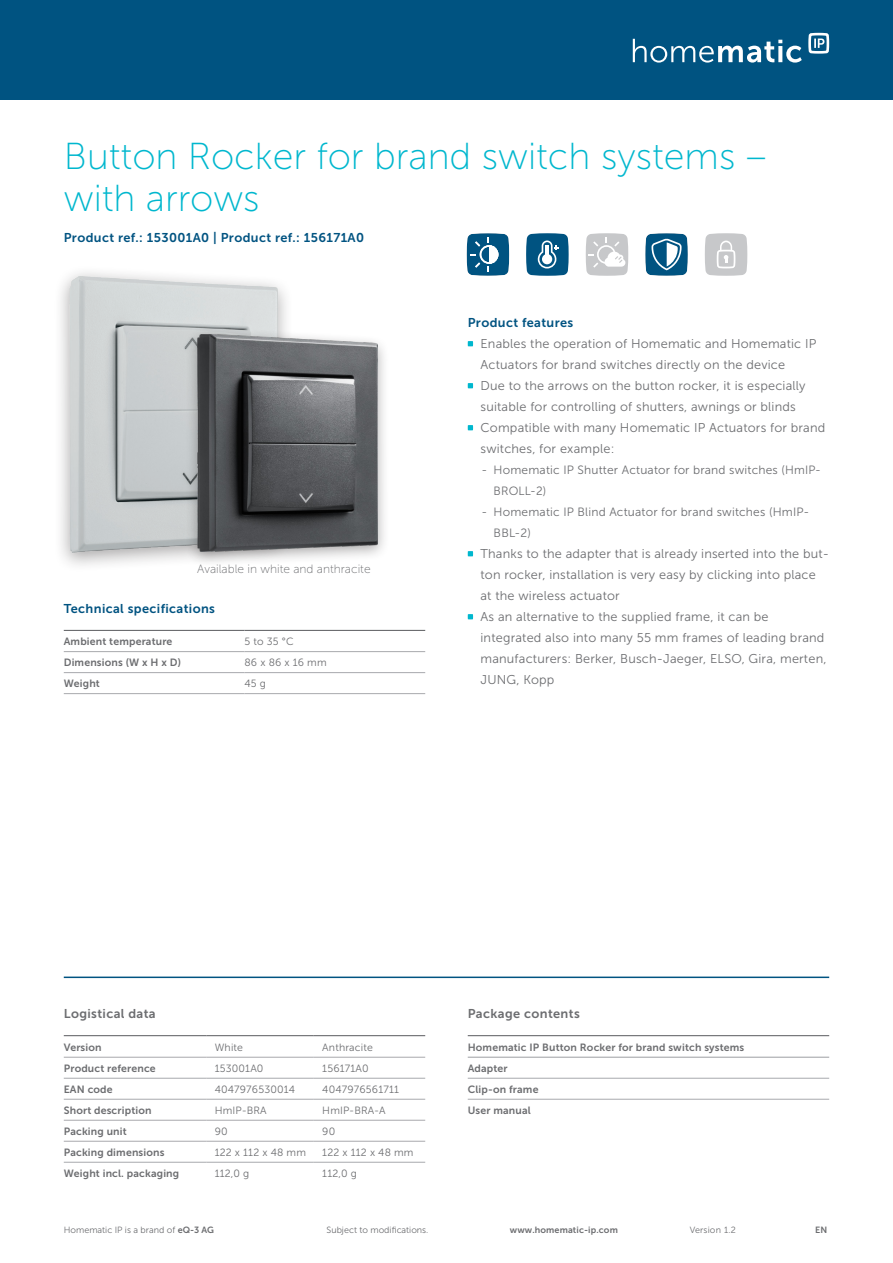
<style>
.page{position:relative;width:893px;height:1263px;background:#fff}
.page>*{position:absolute;margin:0;border:0;box-sizing:border-box;transform-origin:0 0}
.Subheadline{font:37.5px/42px "Museo Sans 100";color:#00b7ce}
.Fließtext{font:12.75px/21px "Museo Sans 300";letter-spacing:.015em;color:#6c6d70}
.Subheadline-2{font:12.75px "Museo Sans 700";letter-spacing:.03em;color:#005381}
.Zwischenüberschrift{font:12.75px "Museo Sans 700";letter-spacing:.03em;color:#005381}
.Subheadline-3{font:12.75px "Museo Sans 700";letter-spacing:.03em;color:#6c6d70}
.Fließtext-2{font:12px/21px "Museo Sans 300";letter-spacing:.015em;color:#6c6d70}
.Fließtext_Deckblatt{font:12px "Museo Sans 100";color:#6c6d70}
.Tabelle_bold_700{font:10.5px "Museo Sans 700";letter-spacing:.015em;color:#6c6d70}
.Tabelle_regular_300{font:10.5px "Museo Sans 300";letter-spacing:.015em;color:#6c6d70}
.Fußnote{font:9px "Museo Sans 300";color:#6c6d70}
.Fußnote-2{font:9px "Museo Sans 700";letter-spacing:.015em;color:#6c6d70}
.s1{font-family:"Museo Sans 700"}
</style>
<div class="page">
<hr style="left:64px;top:976px;width:765px;height:2px;background:#005381">
<svg style="left:468px;top:341px;width:5px;height:5px"></svg>
<svg style="left:468px;top:383px;width:5px;height:5px"></svg>
<svg style="left:468px;top:425px;width:5px;height:5px"></svg>
<svg style="left:468px;top:551px;width:5px;height:5px"></svg>
<svg style="left:468px;top:614px;width:5px;height:5px"></svg>
<hr style="left:64px;top:630px;width:180px;height:1px;background:#6c6d70">
<hr style="left:244px;top:630px;width:181px;height:1px;background:#6c6d70">
<hr style="left:64px;top:651px;width:180px;height:1px;background:#a8a9ad">
<hr style="left:244px;top:651px;width:181px;height:1px;background:#a8a9ad">
<hr style="left:64px;top:672px;width:180px;height:1px;background:#a8a9ad">
<hr style="left:244px;top:672px;width:181px;height:1px;background:#a8a9ad">
<hr style="left:64px;top:693px;width:180px;height:1px;background:#a8a9ad">
<hr style="left:244px;top:693px;width:181px;height:1px;background:#a8a9ad">
<hr style="left:468px;top:1057px;width:361px;height:1px;background:#a8a9ad">
<hr style="left:468px;top:1078px;width:361px;height:1px;background:#a8a9ad">
<hr style="left:468px;top:1099px;width:361px;height:1px;background:#a8a9ad">
<hr style="left:468px;top:1035px;width:361px;height:1px;background:#6c6d70">
<hr style="left:64px;top:1035px;width:142px;height:1px;background:#6c6d70">
<hr style="left:206px;top:1035px;width:108px;height:1px;background:#6c6d70">
<hr style="left:314px;top:1035px;width:111px;height:1px;background:#6c6d70">
<hr style="left:206px;top:1162px;width:108px;height:1px;background:#a8a9ad">
<hr style="left:314px;top:1162px;width:111px;height:1px;background:#a8a9ad">
<hr style="left:206px;top:1141px;width:108px;height:1px;background:#a8a9ad">
<hr style="left:314px;top:1141px;width:111px;height:1px;background:#a8a9ad">
<hr style="left:206px;top:1120px;width:108px;height:1px;background:#a8a9ad">
<hr style="left:314px;top:1120px;width:111px;height:1px;background:#a8a9ad">
<hr style="left:206px;top:1099px;width:108px;height:1px;background:#a8a9ad">
<hr style="left:314px;top:1099px;width:111px;height:1px;background:#a8a9ad">
<hr style="left:206px;top:1078px;width:108px;height:1px;background:#a8a9ad">
<hr style="left:314px;top:1078px;width:111px;height:1px;background:#a8a9ad">
<hr style="left:206px;top:1057px;width:108px;height:1px;background:#a8a9ad">
<hr style="left:314px;top:1057px;width:111px;height:1px;background:#a8a9ad">
<hr style="left:64px;top:1078px;width:142px;height:1px;background:#a8a9ad">
<hr style="left:64px;top:1099px;width:142px;height:1px;background:#a8a9ad">
<hr style="left:64px;top:1120px;width:142px;height:1px;background:#a8a9ad">
<hr style="left:64px;top:1141px;width:142px;height:1px;background:#a8a9ad">
<hr style="left:64px;top:1162px;width:142px;height:1px;background:#a8a9ad">
<hr style="left:64px;top:1057px;width:142px;height:1px;background:#a8a9ad">
<div style="left:53px;top:265px;width:241px;height:308px;background:#231f20;opacity:.39"></div>
<img style="left:53px;top:274px;width:228px;height:282px">
<div style="left:185px;top:326px;width:205px;height:242px;background:#231f20;opacity:.39"></div>
<img style="left:197px;top:335px;width:180px;height:216px">
<svg style="left:586px;top:233px;width:42px;height:43px"></svg>
<svg style="left:467px;top:233px;width:42px;height:43px;background:#327499"></svg>
<svg style="left:645px;top:233px;width:43px;height:43px"></svg>
<svg style="left:526px;top:233px;width:43px;height:43px;background:#2e7298"></svg>
<hr style="left:545px;top:246px;width:4px;height:10px;background:#fff">
<svg style="left:705px;top:233px;width:42px;height:43px;background:#cecfd1"></svg>
<div style="left:0;top:0;width:893px;height:99px;background:#005381"></div>
<svg style="left:633px;top:39px;width:169px;height:24px"></svg>
<svg style="left:808px;top:33px;width:21px;height:21px"></svg>
<p class="Subheadline" style="left:64px;top:135px;width:704px">Button Rocker for brand switch systems – with arrows</p>
<p class="Subheadline-2" style="left:64px;top:231px;width:302px">Product ref.: 153001A0 | Product ref.: 156171A0</p>
<p class="Fließtext_Deckblatt" style="left:197px;top:563px;width:175px">Available in white and anthracite</p>
<p class="Zwischenüberschrift" style="left:64px;top:601px;width:153px">Technical specifications</p>
<p class="Tabelle_bold_700" style="left:64px;top:636px;width:110px">Ambient temperature</p>
<p class="Tabelle_regular_300" style="left:244px;top:636px;width:51px">5 to 35 °C</p>
<p class="Tabelle_bold_700" style="left:64px;top:657px;width:119px">Dimensions (W x H x D)</p>
<p class="Tabelle_regular_300" style="left:244px;top:657px;width:84px">86 x 86 x 16 mm</p>
<p class="Tabelle_bold_700" style="left:64px;top:678px;width:38px">Weight</p>
<p class="Tabelle_regular_300" style="left:244px;top:678px;width:23px">45 g</p>
<p class="Zwischenüberschrift" style="left:468px;top:315px;width:107px">Product features</p>
<p class="Fließtext" style="left:480px;top:333px;width:337px">Enables the operation of Homematic and Homematic IP<br>Actuators for brand switches directly on the device</p>
<p class="Fließtext" style="left:480px;top:375px;width:327px">Due to the arrows on the button rocker, it is especially suitable for controlling of shutters, awnings or blinds</p>
<p class="Fließtext" style="left:480px;top:417px;width:346px">Compatible with many Homematic IP Actuators for brand switches, for example:</p>
<p class="Fließtext-2" style="left:494px;top:459px;width:329px;text-indent:-12px">- Homematic IP Shutter Actuator for brand switches (HmIP-<br>BROLL-2)</p>
<p class="Fließtext-2" style="left:494px;top:501px;width:317px;text-indent:-12px">- Homematic IP Blind Actuator for brand switches (HmIP-<br>BBL-2)</p>
<p class="Fließtext" style="left:480px;top:543px;width:350px">Thanks to the adapter that is already inserted into the but&shy;ton rocker, installation is very easy by clicking into place at the wireless actuator</p>
<p class="Fließtext" style="left:480px;top:606px;width:348px">As an alternative to the supplied frame, it can be integrated also into many 55 mm frames of leading brand manufacturers: Berker, Busch-Jaeger, ELSO, Gira, merten, JUNG, Kopp</p>
<p class="Subheadline-3" style="left:64px;top:1007px;width:93px">Logistical data</p>
<p class="Tabelle_bold_700" style="left:64px;top:1041px;width:39px">Version</p>
<p class="Tabelle_regular_300" style="left:215px;top:1041px;width:30px">White</p>
<p class="Tabelle_regular_300" style="left:322px;top:1041px;width:52px">Anthracite</p>
<p class="Tabelle_bold_700" style="left:64px;top:1062px;width:94px">Product reference</p>
<p class="Tabelle_regular_300" style="left:215px;top:1062px;width:50px">153001A0</p>
<p class="Tabelle_regular_300" style="left:322px;top:1062px;width:48px">156171A0</p>
<p class="Tabelle_bold_700" style="left:64px;top:1083px;width:50px">EAN code</p>
<p class="Tabelle_regular_300" style="left:215px;top:1083px;width:82px">4047976530014</p>
<p class="Tabelle_regular_300" style="left:322px;top:1083px;width:78px">4047976561711</p>
<p class="Tabelle_bold_700" style="left:64px;top:1104px;width:89px">Short description</p>
<p class="Tabelle_regular_300" style="left:215px;top:1104px;width:54px">HmIP-BRA</p>
<p class="Tabelle_regular_300" style="left:322px;top:1104px;width:65px">HmIP-BRA-A</p>
<p class="Tabelle_bold_700" style="left:64px;top:1125px;width:65px">Packing unit</p>
<p class="Tabelle_regular_300" style="left:215px;top:1125px;width:14px">90</p>
<p class="Tabelle_regular_300" style="left:322px;top:1125px;width:14px">90</p>
<p class="Tabelle_bold_700" style="left:64px;top:1146px;width:102px">Packing dimensions</p>
<p class="Tabelle_regular_300" style="left:215px;top:1146px;width:93px">122 x 112 x 48 mm</p>
<p class="Tabelle_regular_300" style="left:322px;top:1146px;width:93px">122 x 112 x 48 mm</p>
<p class="Tabelle_bold_700" style="left:64px;top:1167px;width:117px">Weight incl. packaging</p>
<p class="Tabelle_regular_300" style="left:215px;top:1167px;width:36px">112,0 g</p>
<p class="Tabelle_regular_300" style="left:322px;top:1167px;width:36px">112,0 g</p>
<p class="Subheadline-3" style="left:468px;top:1007px;width:114px">Package contents</p>
<p class="Tabelle_bold_700" style="left:468px;top:1041px;width:278px">Homematic IP Button Rocker for brand switch systems</p>
<p class="Tabelle_bold_700" style="left:468px;top:1062px;width:41px">Adapter</p>
<p class="Tabelle_bold_700" style="left:468px;top:1083px;width:72px">Clip-on frame</p>
<p class="Tabelle_bold_700" style="left:468px;top:1104px;width:65px">User manual</p>
<p class="Fußnote" style="left:64px;top:1225px;width:152px">Homematic IP is a brand of <span class="s1">eQ-3 AG</span></p>
<p class="Fußnote" style="left:327px;top:1225px;width:103px">Subject to modifications.</p>
<p class="Fußnote-2" style="left:510px;top:1225px;width:109px">www.homematic-ip.com</p>
<p class="Fußnote" style="left:690px;top:1225px;width:48px">Version 1.2</p>
<p class="Fußnote-2" style="left:815px;top:1225px;width:14px">EN</p>
</div>
